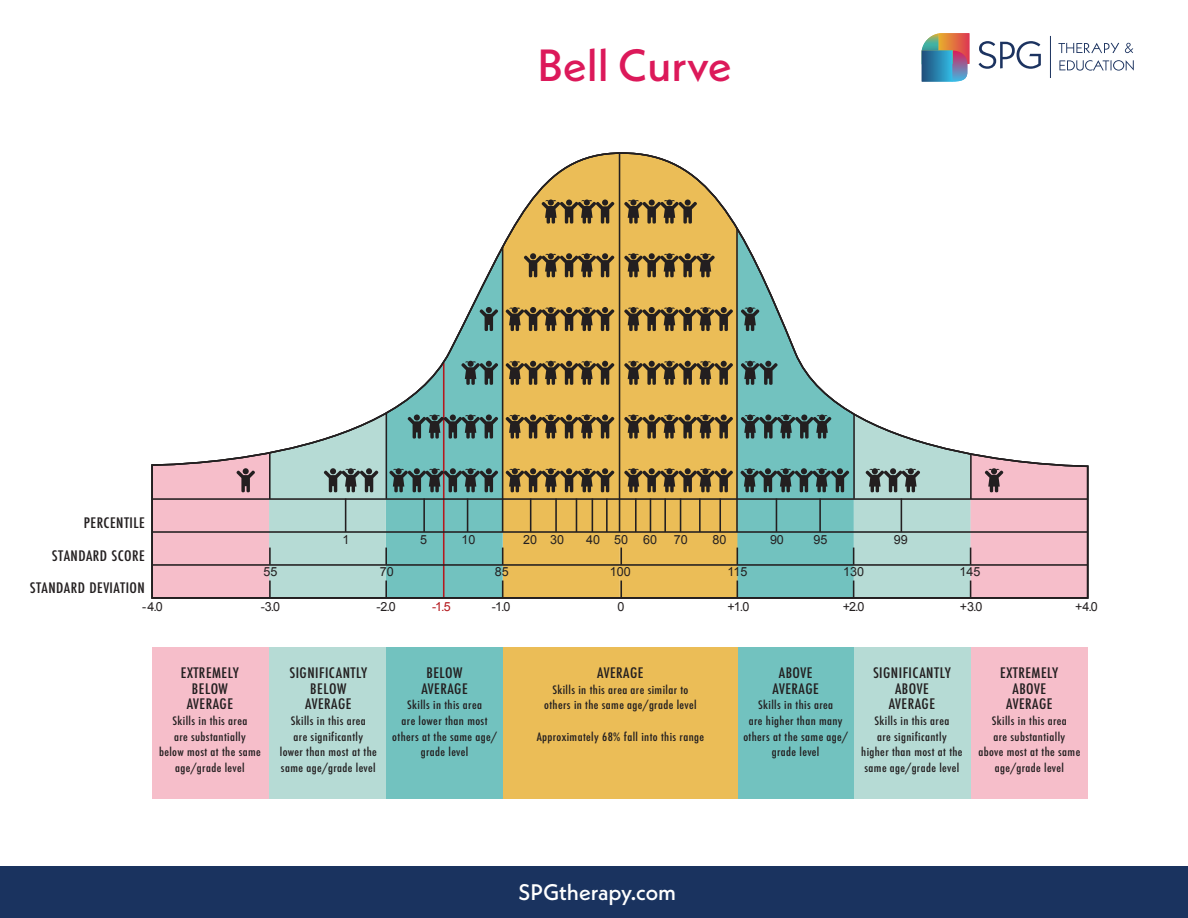
<style>
.page{position:relative;width:1188px;height:918px;background:#fff}
.page>*{position:absolute;margin:0;border:0;box-sizing:border-box;transform-origin:0 0}
.t1{font:500 45px "Neue Kabel";color:#dc195a}
.t2{font:500 22.5px "Neue Kabel";color:#fff}
.t3{font:500 condensed 14.1px "Futura";letter-spacing:.03em;color:#231f20;scale:1.11 1}
.t4{font:12.6px "Arial";color:#231f20}
.t5{font:12.6px "Arial";color:#b4181d}
.t6{font:500 condensed 11.25px/15.8px "Futura";letter-spacing:.03em;color:#231f20;text-align:center;scale:1.11 1}
</style>
<div class="page">
<div style="left:0;top:866px;width:1188px;height:52px;background:#1a335f"></div>
<svg style="left:979px;top:41px;width:62px;height:28px"></svg>
<svg style="left:1058px;top:43px;width:61px;height:10px"></svg>
<svg style="left:1125px;top:43px;width:8px;height:10px"></svg>
<svg style="left:1059px;top:60px;width:75px;height:11px"></svg>
<hr style="left:1050px;top:36px;width:1px;height:42px;background:#1c3360">
<svg style="left:922px;top:33px;width:47px;height:49px;background:#7a8691"></svg>
<div style="left:737px;top:648px;width:117px;height:151px;background:#72c2bf"></div>
<div style="left:503px;top:648px;width:117px;height:151px;background:#ebbd57"></div>
<div style="left:386px;top:648px;width:117px;height:151px;background:#72c2bf"></div>
<div style="left:269px;top:648px;width:117px;height:151px;background:#b6dbd5"></div>
<div style="left:152px;top:648px;width:117px;height:151px;background:#f6beca"></div>
<div style="left:619px;top:648px;width:118px;height:151px;background:#ebbd57"></div>
<div style="left:854px;top:648px;width:117px;height:151px;background:#b6dbd5"></div>
<div style="left:971px;top:648px;width:116px;height:151px;background:#f6beca"></div>
<svg style="left:151px;top:152px;width:938px;height:447px"></svg>
<svg style="left:152px;top:199px;width:935px;height:399px"></svg>
<p class="t1" style="left:537px;top:36px;width:196px">Bell Curve</p>
<p class="t3" style="left:84px;top:514px;width:56px">PERCENTILE</p>
<p class="t3" style="left:52px;top:547px;width:85px">STANDARD SCORE</p>
<p class="t3" style="left:30px;top:579px;width:105px">STANDARD DEVIATION</p>
<p class="t4" style="left:342px;top:531px;width:8px">1</p>
<p class="t4" style="left:420px;top:531px;width:8px">5</p>
<p class="t4" style="left:462px;top:531px;width:15px">10</p>
<p class="t4" style="left:523px;top:531px;width:15px">20</p>
<p class="t4" style="left:550px;top:531px;width:15px">30</p>
<p class="t4" style="left:586px;top:531px;width:15px">40</p>
<p class="t4" style="left:614px;top:531px;width:15px">50</p>
<p class="t4" style="left:770px;top:531px;width:15px">90</p>
<p class="t4" style="left:813px;top:531px;width:15px">95</p>
<p class="t4" style="left:894px;top:531px;width:15px">99</p>
<p class="t4" style="left:643px;top:531px;width:15px">60</p>
<p class="t4" style="left:674px;top:531px;width:15px">70</p>
<p class="t4" style="left:712px;top:531px;width:15px">80</p>
<p class="t4" style="left:263px;top:564px;width:15px">55</p>
<p class="t4" style="left:380px;top:564px;width:15px">70</p>
<p class="t4" style="left:495px;top:564px;width:15px">85</p>
<p class="t4" style="left:610px;top:564px;width:22px">100</p>
<p class="t4" style="left:728px;top:564px;width:21px">115</p>
<p class="t4" style="left:843px;top:564px;width:22px">130</p>
<p class="t4" style="left:960px;top:564px;width:22px">145</p>
<p class="t4" style="left:142px;top:598px;width:22px">- 4.0</p>
<p class="t4" style="left:261px;top:598px;width:21px">-3.0</p>
<p class="t4" style="left:376px;top:598px;width:21px">-2.0</p>
<p class="t5" style="left:432px;top:598px;width:20px">-1.5</p>
<p class="t4" style="left:492px;top:598px;width:20px">-1.0</p>
<p class="t4" style="left:618px;top:598px;width:8px">0</p>
<p class="t4" style="left:728px;top:598px;width:23px">+1.0</p>
<p class="t4" style="left:843px;top:598px;width:23px">+2.0</p>
<p class="t4" style="left:960px;top:598px;width:24px">+3.0</p>
<p class="t4" style="left:1075px;top:598px;width:24px">+4.0</p>
<p class="t3" style="left:181px;top:664px;width:54px">EXTREMELY</p>
<p class="t3" style="left:192px;top:679px;width:34px">BELOW</p>
<p class="t3" style="left:187px;top:695px;width:43px">AVERAGE</p>
<p class="t6" style="left:172px;top:713px;width:69px">Skills in this area</p>
<p class="t6" style="left:174px;top:729px;width:66px">are substantially</p>
<p class="t6" style="left:159px;top:744px;width:93px">below most at the same age/grade level</p>
<p class="t3" style="left:289px;top:664px;width:72px">SIGNIFICANTLY</p>
<p class="t3" style="left:310px;top:679px;width:34px">BELOW</p>
<p class="t3" style="left:305px;top:695px;width:43px">AVERAGE</p>
<p class="t6" style="left:291px;top:713px;width:69px">Skills in this area</p>
<p class="t6" style="left:294px;top:729px;width:64px">are significantly</p>
<p class="t6" style="left:280px;top:744px;width:89px;text-align:left">lower than most at the same age/grade level</p>
<p class="t3" style="left:427px;top:664px;width:34px">BELOW</p>
<p class="t3" style="left:421px;top:679px;width:43px">AVERAGE</p>
<p class="t6" style="left:407px;top:697px;width:69px">Skills in this area</p>
<p class="t6" style="left:392px;top:713px;width:96px">are lower than most others at the same age/ grade level</p>
<p class="t3" style="left:597px;top:664px;width:43px">AVERAGE</p>
<p class="t6" style="left:544px;top:682px;width:139px">Skills in this area are similar to others in the same age/grade level</p>
<p class="t6" style="left:537px;top:729px;width:152px">Approximately 68% fall into this range</p>
<p class="t3" style="left:779px;top:664px;width:32px">ABOVE</p>
<p class="t3" style="left:772px;top:679px;width:43px">AVERAGE</p>
<p class="t6" style="left:758px;top:697px;width:69px">Skills in this area</p>
<p class="t6" style="left:743px;top:713px;width:96px">are higher than many others at the same age/ grade level</p>
<p class="t3" style="left:873px;top:664px;width:72px">SIGNIFICANTLY</p>
<p class="t3" style="left:895px;top:679px;width:32px">ABOVE</p>
<p class="t3" style="left:889px;top:695px;width:43px">AVERAGE</p>
<p class="t6" style="left:874px;top:713px;width:69px">Skills in this area</p>
<p class="t6" style="left:877px;top:729px;width:64px">are significantly</p>
<p class="t6" style="left:861px;top:744px;width:93px;text-align:left">higher than most at the same age/grade level</p>
<p class="t3" style="left:1000px;top:664px;width:54px">EXTREMELY</p>
<p class="t3" style="left:1012px;top:679px;width:32px">ABOVE</p>
<p class="t3" style="left:1006px;top:695px;width:43px">AVERAGE</p>
<p class="t6" style="left:992px;top:713px;width:69px">Skills in this area</p>
<p class="t6" style="left:993px;top:729px;width:66px">are substantially</p>
<p class="t6" style="left:978px;top:744px;width:93px">above most at the same age/grade level</p>
<h2 class="t2" style="left:518px;top:878px;width:159px">SPGtherapy.com</h2>
</div>
